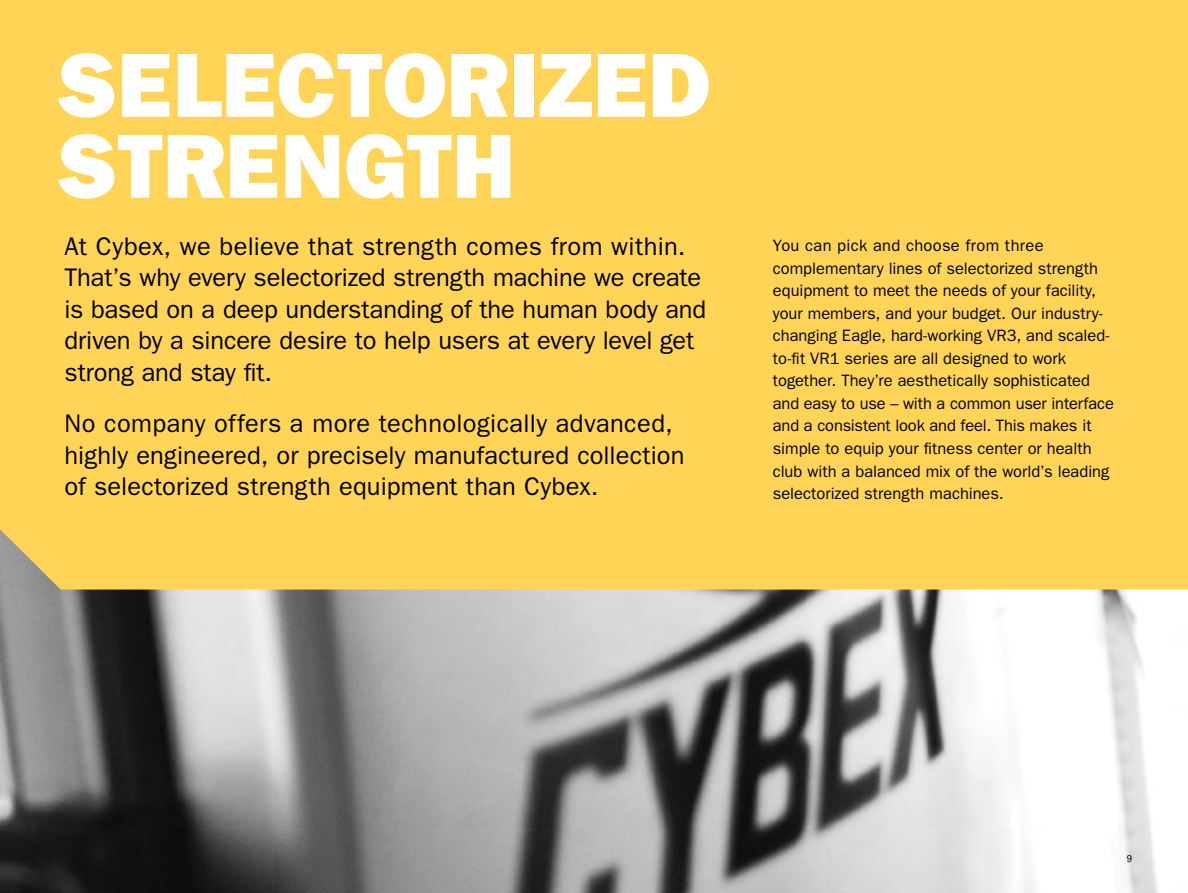
<style>
.page{position:relative;width:1188px;height:893px;background:#fff}
.page>*{position:absolute;margin:0;border:0;box-sizing:border-box;transform-origin:0 0}
.t1{font:91.5px/81px "ITC Franklin Gothic Std Hvy";color:#fff}
.t2{font:25.5px/31.5px "ITC Franklin Gothic Std";letter-spacing:.005em;color:#000}
.t3{font:16.5px/22.5px "ITC Franklin Gothic Std";color:#000}
.t4{font:condensed 10.5px "Franklin Gothic";color:#000}
</style>
<div class="page">
<img style="left:0;top:589px;width:1188px;height:304px">
<div style="left:0;top:0;width:1188px;height:589px;background:#ffd457"></div>
<h1 class="t1" style="left:57px;top:45px;width:655px">SELECTORIZED<br>STRENGTH</h1>
<p class="t2" style="left:64px;top:230px;width:643px">At Cybex, we believe that strength comes from within.<br>That’s why every selectorized strength machine we create is based on a deep understanding of the human body and driven by a sincere desire to help users at every level get strong and stay fit.</p>
<h2 class="t2" style="left:64px;top:408px;width:621px">No company offers a more technologically advanced, highly engineered, or precisely manufactured collection of selectorized strength equipment than Cybex.</h2>
<p class="t3" style="left:773px;top:235px;width:343px">You can pick and choose from three complementary lines of selectorized strength equipment to meet the needs of your facility, your members, and your budget. Our industry&shy;changing Eagle, hard-working VR3, and scaled&shy;to-fit VR1 series are all designed to work together. They’re aesthetically sophisticated and easy to use – with a common user interface and a consistent look and feel. This makes it simple to equip your fitness center or health club with a balanced mix of the world’s leading selectorized strength machines.</p>
<p class="t4" style="left:1127px;top:852px;width:7px">9</p>
</div>
